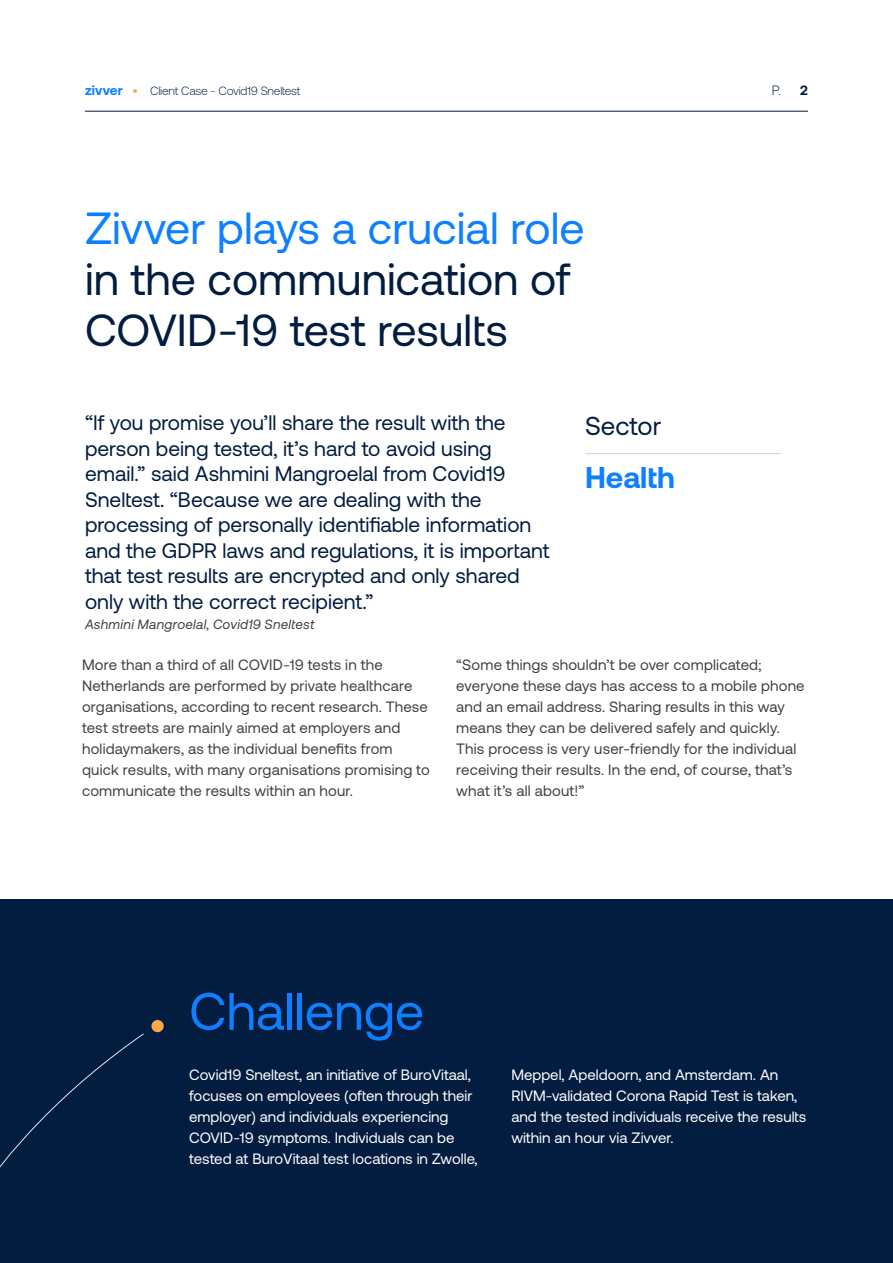
<style>
.page{position:relative;width:893px;height:1263px;background:#fff}
.page>*{position:absolute;margin:0;border:0;box-sizing:border-box;transform-origin:0 0}
.t1{font:52.5px "Aeonik";color:#0d7fff}
.t2{font:45px/51px "Aeonik";color:#031d40}
.t3{font:45px "Aeonik";color:#0d7fff}
.t4{font:700 30px "Aeonik";color:#0d7fff}
.t5{font:25.95px "Aeonik";color:#031d40}
.t6{font:21px/25.5px "Aeonik";color:#031d40}
.t7{font:15px/21px "Aeonik";letter-spacing:.015em;color:#414042}
.t8{font:15px/21px "Aeonik";color:#fff}
.t9{font:italic 13.5px "Aeonik";letter-spacing:.02em;color:#414042}
.t10{font:300 13.5px "Aeonik";color:#031d40}
.t11{font:300 12px "Aeonik";letter-spacing:-.02em;color:#031d40}
.s1{font-weight:700;font-size:13.5px;color:#0d7fff}
.s2{font-weight:700;color:#ffa64d}
.s3{font-weight:700}
</style>
<div class="page">
<div style="left:0;top:899px;width:893px;height:364px;background:#031d40"></div>
<hr style="left:585px;top:453px;width:196px;height:1px;background:#cdd2d9">
<svg style="left:0;top:1033px;width:144px;height:135px"></svg>
<svg style="left:151px;top:1020px;width:13px;height:13px"></svg>
<hr style="left:85px;top:111px;width:723px;height:1px;background:#031d40">
<p class="t11" style="left:85px;top:85px;width:217px"><span class="s1">zivver</span> <span class="s2">•</span> Client Case - Covid19 Sneltest</p>
<p class="t10" style="left:772px;top:83px;width:38px">P. <span class="s3">2</span></p>
<h2 class="t3" style="left:85px;top:204px;width:501px">Zivver plays a crucial role</h2>
<h2 class="t2" style="left:85px;top:254px;width:485px">in the communication of<br>COVID-19 test results</h2>
<p class="t6" style="left:85px;top:410px;width:465px">“If you promise you’ll share the result with the person being tested, it’s hard to avoid using email.” said Ashmini Mangroelal from Covid19<br>Sneltest. “Because we are dealing with the processing of personally identifiable information and the GDPR laws and regulations, it is important that test results are encrypted and only shared only with the correct recipient.”</p>
<p class="t9" style="left:85px;top:616px;width:230px">Ashmini Mangroelal, Covid19 Sneltest</p>
<h3 class="t5" style="left:585px;top:412px;width:78px">Sector</h3>
<h3 class="t4" style="left:585px;top:460px;width:91px">Health</h3>
<p class="t7" style="left:82px;top:654px;width:349px">More than a third of all COVID-19 tests in the Netherlands are performed by private healthcare organisations, according to recent research. These test streets are mainly aimed at employers and holidaymakers, as the individual benefits from quick results, with many organisations promising to communicate the results within an hour.</p>
<p class="t7" style="left:456px;top:654px;width:350px">“Some things shouldn’t be over complicated; everyone these days has access to a mobile phone and an email address. Sharing results in this way means they can be delivered safely and quickly.<br>This process is very user-friendly for the individual receiving their results. In the end, of course, that’s what it’s all about!”</p>
<h1 class="t1" style="left:189px;top:983px;width:237px">Challenge</h1>
<p class="t8" style="left:189px;top:1065px;width:290px">Covid19 Sneltest, an initiative of BuroVitaal, focuses on employees (often through their employer) and individuals experiencing COVID-19 symptoms. Individuals can be tested at BuroVitaal test locations in Zwolle,</p>
<p class="t8" style="left:511px;top:1065px;width:296px">Meppel, Apeldoorn, and Amsterdam. An RIVM-validated Corona Rapid Test is taken, and the tested individuals receive the results within an hour via Zivver.</p>
</div>
